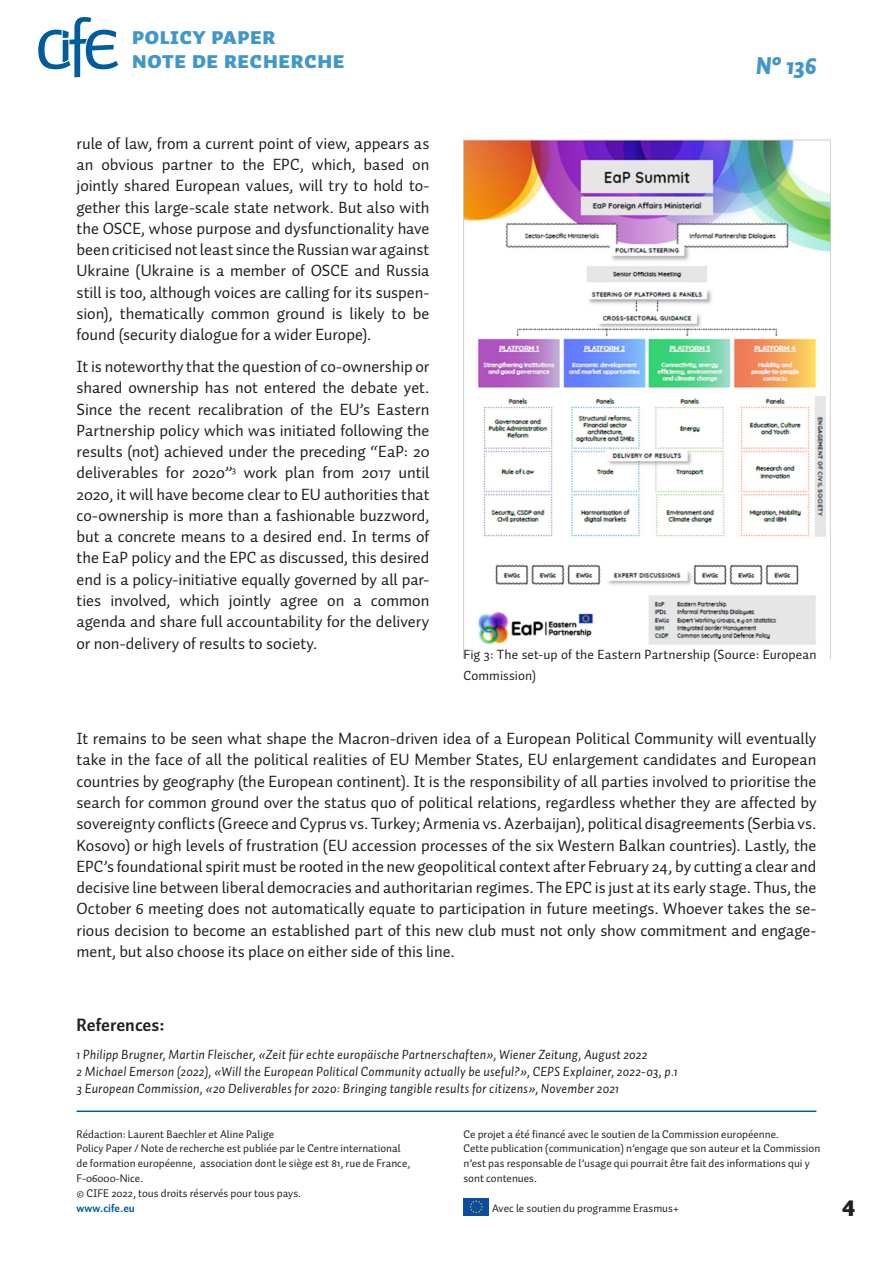
<style>
.page{position:relative;width:893px;height:1263px;background:#fff}
.page>*{position:absolute;margin:0;border:0;box-sizing:border-box;transform-origin:0 0}
.t1{font:24px "Auto Pro Black Italic 1";color:#4297ca}
.t2{font:900 24px "Auto Pro";color:#231f20}
.t3{font:23.85px/24.8px "Auto Pro Black Small Caps";color:#4297ca}
._1_Subhead_2_Referen{font:700 18px "Auto Pro";color:#231f20}
._2_Grundtext_GB{font:16.5px/21.3px "Auto Pro";color:#231f20;text-align:justify}
._2_Letzte_Zeile_über{font:16.5px/21.3px "Auto Pro";color:#231f20;text-align:justify}
._4_Fußnoten{font:13.5px "Auto Pro Regular Italic 1";letter-spacing:.01em;color:#231f20}
._2_Grundtext_GB-2{font:13.5px/21.3px "Auto Pro";letter-spacing:.005em;color:#231f20}
.t4{font:11.25px/14.9px "Auto Pro";color:#231f20}
.t5{font:700 11.25px "Auto Pro";color:#005d9c}
</style>
<div class="page">
<svg style="left:38px;top:17px;width:80px;height:60px"></svg>
<hr style="left:77px;top:1110px;width:739px;height:2px;background:#005d9c">
<div style="left:463px;top:1198px;width:26px;height:17px;background:#0d4da1"></div>
<svg style="left:470px;top:1200px;width:13px;height:13px"></svg>
<img style="left:463px;top:139px;width:368px;height:519px">
<h2 class="t3" style="left:132px;top:23px;width:215px">policy paper<br>note de recherche</h2>
<h1 class="t1" style="left:756px;top:49px;width:62px">N° 136</h1>
<p class="_2_Grundtext_GB" style="left:77px;top:132px;width:354px">rule of law, from a current point of view, appears as an obvious partner to the EPC, which, based on jointly shared European values, will try to hold to&shy;gether this large-scale state network. But also with the OSCE, whose purpose and dysfunctionality have been criticised not least since the Russian war against Ukraine (Ukraine is a member of OSCE and Russia still is too, although voices are calling for its suspen&shy;sion), thematically common ground is likely to be found (security dialogue for a wider Europe).</p>
<p class="_2_Grundtext_GB" style="left:77px;top:355px;width:354px">It is noteworthy that the question of co-ownership or shared ownership has not entered the debate yet.<br>Since the recent recalibration of the EU’s Eastern Partnership policy which was initiated following the results (not) achieved under the preceding “EaP: 20 deliverables for 2020”<sup>3</sup> work plan from 2017 until 2020, it will have become clear to EU authorities that co-ownership is more than a fashionable buzzword, but a concrete means to a desired end. In terms of the EaP policy and the EPC as discussed, this desired end is a policy-initiative equally governed by all par&shy;ties involved, which jointly agree on a common agenda and share full accountability for the delivery or non-delivery of results to society.</p>
<p class="_2_Grundtext_GB-2" style="left:463px;top:644px;width:354px">Fig 3: The set-up of the Eastern Partnership (Source: European<br>Commission)</p>
<p class="_2_Letzte_Zeile_über" style="left:77px;top:727px;width:741px">It remains to be seen what shape the Macron-driven idea of a European Political Community will eventually take in the face of all the political realities of EU Member States, EU enlargement candidates and European countries by geography (the European continent). It is the responsibility of all parties involved to prioritise the search for common ground over the status quo of political relations, regardless whether they are affected by sovereignty conflicts (Greece and Cyprus vs. Turkey; Armenia vs. Azerbaijan), political disagreements (Serbia vs.<br>Kosovo) or high levels of frustration (EU accession processes of the six Western Balkan countries). Lastly, the EPC’s foundational spirit must be rooted in the new geopolitical context after February 24, by cutting a clear and decisive line between liberal democracies and authoritarian regimes. The EPC is just at its early stage. Thus, the October 6 meeting does not automatically equate to participation in future meetings. Whoever takes the se&shy;rious decision to become an established part of this new club must not only show commitment and engage&shy;ment, but also choose its place on either side of this line.</p>
<p class="_1_Subhead_2_Referen" style="left:77px;top:1012px;width:89px">References:</p>
<p class="_4_Fußnoten" style="left:77px;top:1045px;width:572px">1 Philipp Brugner, Martin Fleischer, «Zeit für echte europäische Partnerschaften», Wiener Zeitung, August 2022</p>
<p class="_4_Fußnoten" style="left:77px;top:1062px;width:603px">2 Michael Emerson (2022), «Will the European Political Community actually be useful?», CEPS Explainer, 2022-03, p.1</p>
<p class="_4_Fußnoten" style="left:77px;top:1079px;width:544px">3 European Commission, «20 Deliverables for 2020: Bringing tangible results for citizens», November 2021</p>
<p class="t4" style="left:77px;top:1126px;width:335px">Rédaction: Laurent Baechler et Aline Palige<br>Policy Paper / Note de recherche est publiée par le Centre international de formation européenne, association dont le siège est 81, rue de France, F-06000-Nice.<br>© CIFE 2022, tous droits réservés pour tous pays.</p>
<p class="t5" style="left:77px;top:1200px;width:60px">www.cife.eu</p>
<p class="t4" style="left:463px;top:1126px;width:358px">Ce projet a été financé avec le soutien de la Commission européenne.<br>Cette publication (communication) n’engage que son auteur et la Commission n’est pas responsable de l’usage qui pourrait être fait des informations qui y sont contenues.</p>
<p class="t4" style="left:492px;top:1200px;width:188px">Avec le soutien du programme Erasmus+</p>
<h1 class="t2" style="left:842px;top:1186px;width:15px">4</h1>
</div>
